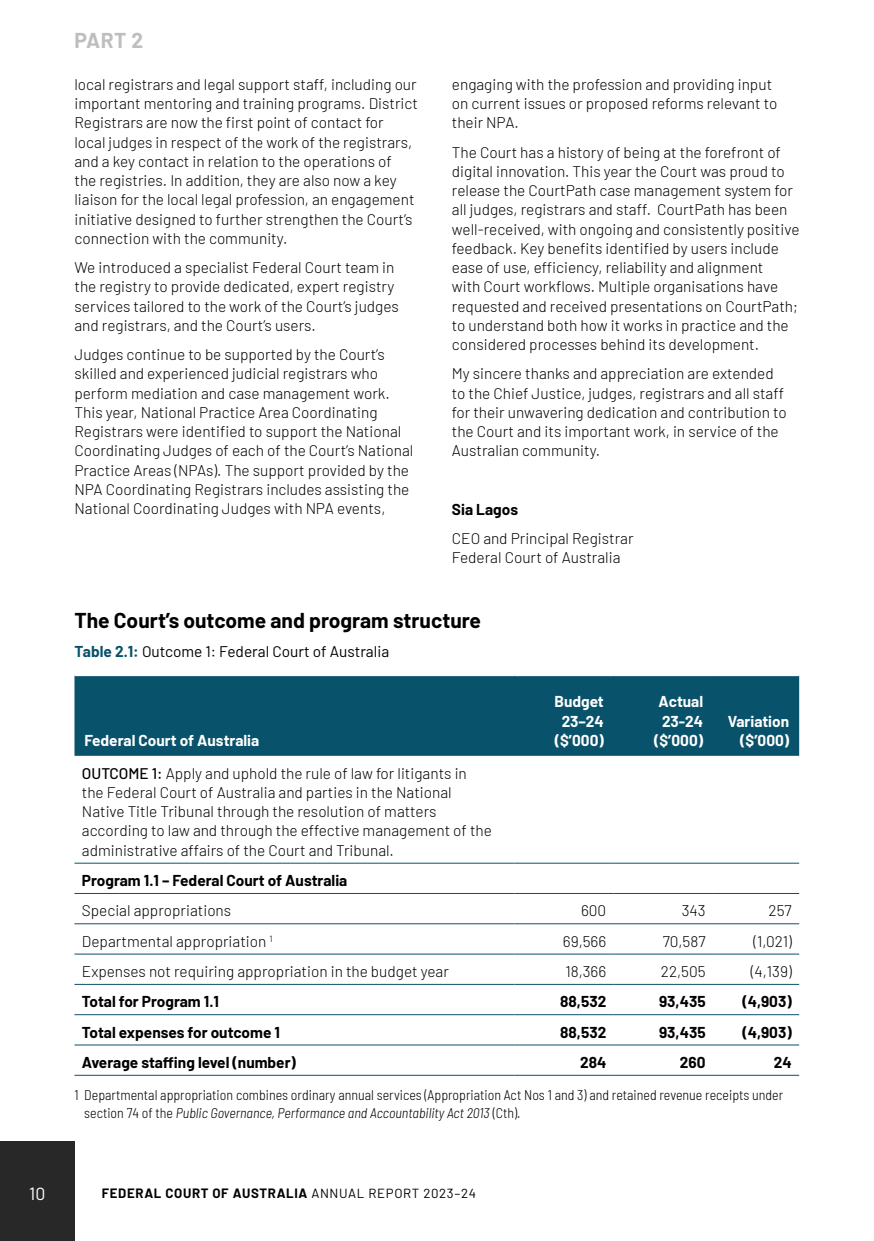
<style>
.page{position:relative;width:874px;height:1241px;background:#fff}
.page>*{position:absolute;margin:0;border:0;box-sizing:border-box;transform-origin:0 0}
.t1{font:700 21px "Barlow";color:#000}
.t2{font:700 21px "Barlow";color:#bebebe}
.t3{font:17.68px "Barlow";color:#fff}
.Body{font:300 15.4px/19.2px "Barlow";color:#000}
.table_total{font:700 15.4px "Barlow";color:#000}
.header_row{font:700 15.4px/19.2px "Barlow";color:#fff;text-align:center}
.Body-2{font:700 15.4px "Barlow";color:#000}
.tablehead{font:15.4px "Barlow";color:#000}
.Footnote_text{font:300 semi-condensed 14px/17.5px "Barlow";color:#000}
.t4{font:700 13.12px "Barlow";letter-spacing:.05em;color:#000}
.s1{font-weight:700;color:#09526b}
.s2{font-weight:500}
.s3{font-style:italic}
.s4{font-weight:400}
</style>
<div class="page">
<div style="left:0;top:1141px;width:74px;height:99px;background:#282828"></div>
<div style="left:74px;top:676px;width:724px;height:79px;background:#09526b"></div>
<hr style="left:74px;top:862px;width:440px;height:1px;background:#09526b">
<hr style="left:514px;top:862px;width:99px;height:1px;background:#09526b">
<hr style="left:613px;top:862px;width:99px;height:1px;background:#09526b">
<hr style="left:712px;top:862px;width:86px;height:1px;background:#09526b">
<hr style="left:74px;top:893px;width:440px;height:1px;background:#09526b">
<hr style="left:514px;top:893px;width:99px;height:1px;background:#09526b">
<hr style="left:613px;top:893px;width:99px;height:1px;background:#09526b">
<hr style="left:712px;top:893px;width:86px;height:1px;background:#09526b">
<hr style="left:74px;top:923px;width:440px;height:1px;background:#09526b">
<hr style="left:514px;top:923px;width:99px;height:1px;background:#09526b">
<hr style="left:613px;top:923px;width:99px;height:1px;background:#09526b">
<hr style="left:712px;top:923px;width:86px;height:1px;background:#09526b">
<hr style="left:74px;top:953px;width:440px;height:1px;background:#09526b">
<hr style="left:514px;top:953px;width:99px;height:1px;background:#09526b">
<hr style="left:613px;top:953px;width:99px;height:1px;background:#09526b">
<hr style="left:712px;top:953px;width:86px;height:1px;background:#09526b">
<hr style="left:74px;top:983px;width:440px;height:1px;background:#09526b">
<hr style="left:514px;top:983px;width:99px;height:1px;background:#09526b">
<hr style="left:613px;top:983px;width:99px;height:1px;background:#09526b">
<hr style="left:712px;top:983px;width:86px;height:1px;background:#09526b">
<hr style="left:74px;top:1014px;width:440px;height:1px;background:#09526b">
<hr style="left:514px;top:1014px;width:99px;height:1px;background:#09526b">
<hr style="left:613px;top:1014px;width:99px;height:1px;background:#09526b">
<hr style="left:712px;top:1014px;width:86px;height:1px;background:#09526b">
<hr style="left:74px;top:1044px;width:440px;height:1px;background:#09526b">
<hr style="left:514px;top:1044px;width:99px;height:1px;background:#09526b">
<hr style="left:613px;top:1044px;width:99px;height:1px;background:#09526b">
<hr style="left:712px;top:1044px;width:86px;height:1px;background:#09526b">
<hr style="left:74px;top:1074px;width:440px;height:1px;background:#09526b">
<hr style="left:514px;top:1074px;width:99px;height:1px;background:#09526b">
<hr style="left:613px;top:1074px;width:99px;height:1px;background:#09526b">
<hr style="left:712px;top:1074px;width:86px;height:1px;background:#09526b">
<h1 class="t2" style="left:74px;top:25px;width:70px">PART 2</h1>
<p class="Body" style="left:74px;top:73px;width:345px">local registrars and legal support staff, including our important mentoring and training programs. District Registrars are now the first point of contact for local judges in respect of the work of the registrars, and a key contact in relation to the operations of<br>the registries. In addition, they are also now a key liaison for the local legal profession, an engagement initiative designed to further strengthen the Court’s connection with the community.</p>
<p class="Body" style="left:74px;top:257px;width:326px">We introduced a specialist Federal Court team in the registry to provide dedicated, expert registry services tailored to the work of the Court’s judges and registrars, and the Court’s users.</p>
<p class="Body" style="left:74px;top:344px;width:340px">Judges continue to be supported by the Court’s skilled and experienced judicial registrars who perform mediation and case management work.<br>This year, National Practice Area Coordinating Registrars were identified to support the National Coordinating Judges of each of the Court’s National Practice Areas (NPAs). The support provided by the NPA Coordinating Registrars includes assisting the National Coordinating Judges with NPA events,</p>
<p class="Body" style="left:451px;top:73px;width:327px">engaging with the profession and providing input on current issues or proposed reforms relevant to their NPA.</p>
<p class="Body" style="left:451px;top:141px;width:349px">The Court has a history of being at the forefront of digital innovation. This year the Court was proud to release the CourtPath case management system for all judges, registrars and staff. CourtPath has been well-received, with ongoing and consistently positive feedback. Key benefits identified by users include ease of use, efficiency, reliability and alignment<br>with Court workflows. Multiple organisations have requested and received presentations on CourtPath; to understand both how it works in practice and the considered processes behind its development.</p>
<p class="Body" style="left:451px;top:363px;width:336px">My sincere thanks and appreciation are extended to the Chief Justice, judges, registrars and all staff for their unwavering dedication and contribution to the Court and its important work, in service of the Australian community.</p>
<p class="Body-2" style="left:451px;top:498px;width:68px">Sia Lagos</p>
<p class="Body" style="left:451px;top:527px;width:183px">CEO and Principal Registrar<br>Federal Court of Australia</p>
<h3 class="t1" style="left:74px;top:605px;width:408px">The Court’s outcome and program structure</h3>
<p class="tablehead" style="left:74px;top:640px;width:316px"><span class="s1">Table 2.1:</span> Outcome 1: Federal Court of Australia</p>
<p class="header_row" style="left:84px;top:729px;width:176px">Federal Court of Australia</p>
<p class="header_row" style="left:554px;top:691px;width:51px">Budget<br>23–24 ($’000)</p>
<p class="header_row" style="left:653px;top:691px;width:50px">Actual<br>23-24 ($’000)</p>
<p class="header_row" style="left:727px;top:710px;width:63px;text-align:right">Variation ($’000)</p>
<p class="Body" style="left:82px;top:762px;width:411px"><span class="s2">OUTCOME 1:</span> Apply and uphold the rule of law for litigants in the Federal Court of Australia and parties in the National Native Title Tribunal through the resolution of matters according to law and through the effective management of the administrative affairs of the Court and Tribunal.</p>
<p class="Body-2" style="left:82px;top:869px;width:267px">Program 1.1 – Federal Court of Australia</p>
<p class="Body" style="left:82px;top:899px;width:151px">Special appropriations</p>
<p class="Body" style="left:581px;top:899px;width:27px">600</p>
<p class="Body" style="left:681px;top:899px;width:25px">343</p>
<p class="Body" style="left:768px;top:899px;width:25px">257</p>
<p class="Body" style="left:82px;top:930px;width:192px">Departmental appropriation <sup>1</sup></p>
<p class="Body" style="left:562px;top:930px;width:45px">69,566</p>
<p class="Body" style="left:662px;top:930px;width:44px">70,587</p>
<p class="Body" style="left:753px;top:930px;width:40px">(1,021)</p>
<p class="Body" style="left:82px;top:960px;width:368px">Expenses not requiring appropriation in the budget year</p>
<p class="Body" style="left:565px;top:960px;width:42px">18,366</p>
<p class="Body" style="left:660px;top:960px;width:46px">22,505</p>
<p class="Body" style="left:750px;top:960px;width:42px">(4,139)</p>
<p class="table_total" style="left:82px;top:990px;width:138px">Total for Program 1.1</p>
<p class="table_total" style="left:560px;top:990px;width:47px">88,532</p>
<p class="table_total" style="left:658px;top:990px;width:48px">93,435</p>
<p class="table_total" style="left:742px;top:990px;width:51px">(4,903)</p>
<p class="table_total" style="left:82px;top:1020px;width:199px">Total expenses for outcome 1</p>
<p class="table_total" style="left:560px;top:1020px;width:47px">88,532</p>
<p class="table_total" style="left:658px;top:1020px;width:48px">93,435</p>
<p class="table_total" style="left:742px;top:1020px;width:51px">(4,903)</p>
<p class="table_total" style="left:82px;top:1050px;width:215px">Average staffing level (number)</p>
<p class="table_total" style="left:579px;top:1050px;width:28px">284</p>
<p class="table_total" style="left:679px;top:1050px;width:27px">260</p>
<p class="table_total" style="left:773px;top:1050px;width:19px">24</p>
<p class="Footnote_text" style="left:84px;top:1085px;width:700px;text-indent:-10px">1 Departmental appropriation combines ordinary annual services (Appropriation Act Nos 1 and 3) and retained revenue receipts under section 74 of the <span class="s3">Public Governance, Performance and Accountability Act 2013</span> (Cth).</p>
<p class="t3" style="left:29px;top:1180px;width:18px">10</p>
<p class="t4" style="left:102px;top:1183px;width:375px">FEDERAL COURT OF AUSTRALIA <span class="s4">ANNUAL REPORT 2023–24</span></p>
</div>
